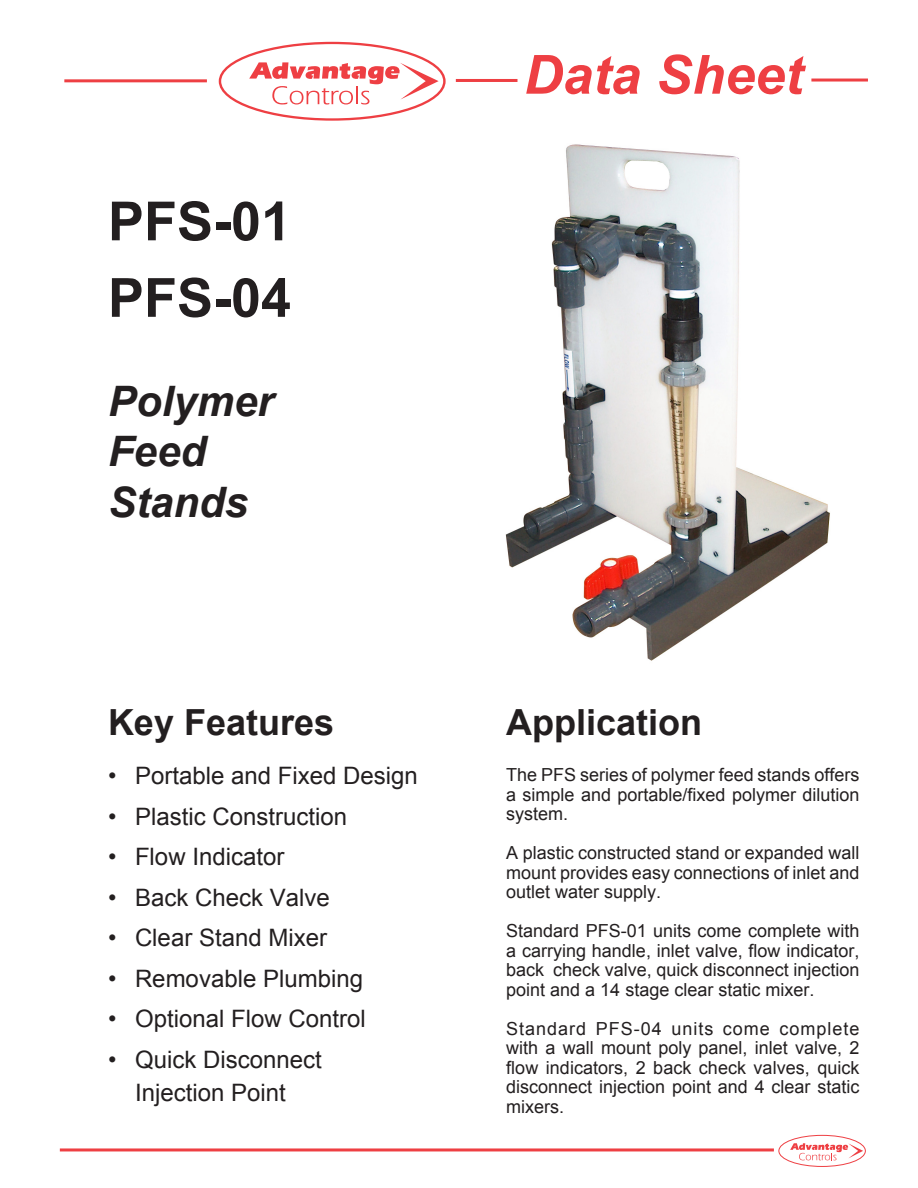
<style>
.page{position:relative;width:918px;height:1188px;background:#fff}
.page>*{position:absolute;margin:0;border:0;box-sizing:border-box;transform-origin:0 0}
.t1{font:700 54px "Arial";color:#231f20}
.t2{font:italic 700 54px "Arial";color:#ee3f43}
.t3{font:italic 700 42px "Arial";color:#231f20}
.t4{font:700 36px "Arial";color:#231f20}
.t5{font:24px "Arial";color:#231f20}
.t6{font:18px/19.5px "Arial";color:#231f20;text-align:justify}
</style>
<div class="page">
<hr style="left:60px;top:1148px;width:714px;height:3px;background:#ee3f43">
<hr style="left:456px;top:79px;width:62px;height:3px;background:#ee3f43">
<hr style="left:811px;top:79px;width:57px;height:3px;background:#ee3f43">
<hr style="left:64px;top:79px;width:143px;height:3px;background:#ee3f43">
<div style="left:219px;top:42px;width:227px;height:79px;border:2px solid #ee3f43;border-radius:50%"></div>
<svg style="left:249px;top:62px;width:190px;height:42px"></svg>
<div style="left:778px;top:1135px;width:88px;height:32px;border:1px solid #ee3f43;border-radius:50%"></div>
<svg style="left:790px;top:1143px;width:73px;height:17px"></svg>
<img style="left:505px;top:144px;width:325px;height:517px">
<p class="t1" style="left:108px;top:186px;width:185px">PFS-01</p>
<p class="t1" style="left:108px;top:262px;width:185px">PFS-04</p>
<p class="t3" style="left:108px;top:374px;width:167px">Polymer</p>
<p class="t3" style="left:108px;top:424px;width:100px">Feed</p>
<p class="t3" style="left:108px;top:475px;width:142px">Stands</p>
<p class="t4" style="left:108px;top:699px;width:228px">Key Features</p>
<p class="t5" style="left:108px;top:760px;width:311px">• Portable and Fixed Design</p>
<p class="t5" style="left:108px;top:801px;width:241px">• Plastic Construction</p>
<p class="t5" style="left:108px;top:841px;width:178px">• Flow Indicator</p>
<p class="t5" style="left:108px;top:882px;width:223px">• Back Check Valve</p>
<p class="t5" style="left:108px;top:922px;width:221px">• Clear Stand Mixer</p>
<p class="t5" style="left:108px;top:963px;width:257px">• Removable Plumbing</p>
<p class="t5" style="left:108px;top:1003px;width:259px">• Optional Flow Control</p>
<p class="t5" style="left:108px;top:1044px;width:215px">• Quick Disconnect</p>
<p class="t5" style="left:135px;top:1077px;width:152px">Injection Point</p>
<p class="t2" style="left:524px;top:40px;width:281px">Data Sheet</p>
<p class="t4" style="left:506px;top:698px;width:198px">Application</p>
<p class="t6" style="left:506px;top:765px;width:355px">The PFS series of polymer feed stands offers a simple and portable/fixed polymer dilution system.</p>
<p class="t6" style="left:506px;top:843px;width:355px">A plastic constructed stand or expanded wall mount provides easy connections of inlet and outlet water supply.</p>
<p class="t6" style="left:506px;top:921px;width:355px">Standard PFS-01 units come complete with a carrying handle, inlet valve, flow indicator, back check valve, quick disconnect injection point and a 14 stage clear static mixer.</p>
<p class="t6" style="left:506px;top:1019px;width:355px">Standard PFS-04 units come complete with a wall mount poly panel, inlet valve, 2 flow indicators, 2 back check valves, quick disconnect injection point and 4 clear static mixers.</p>
</div>
